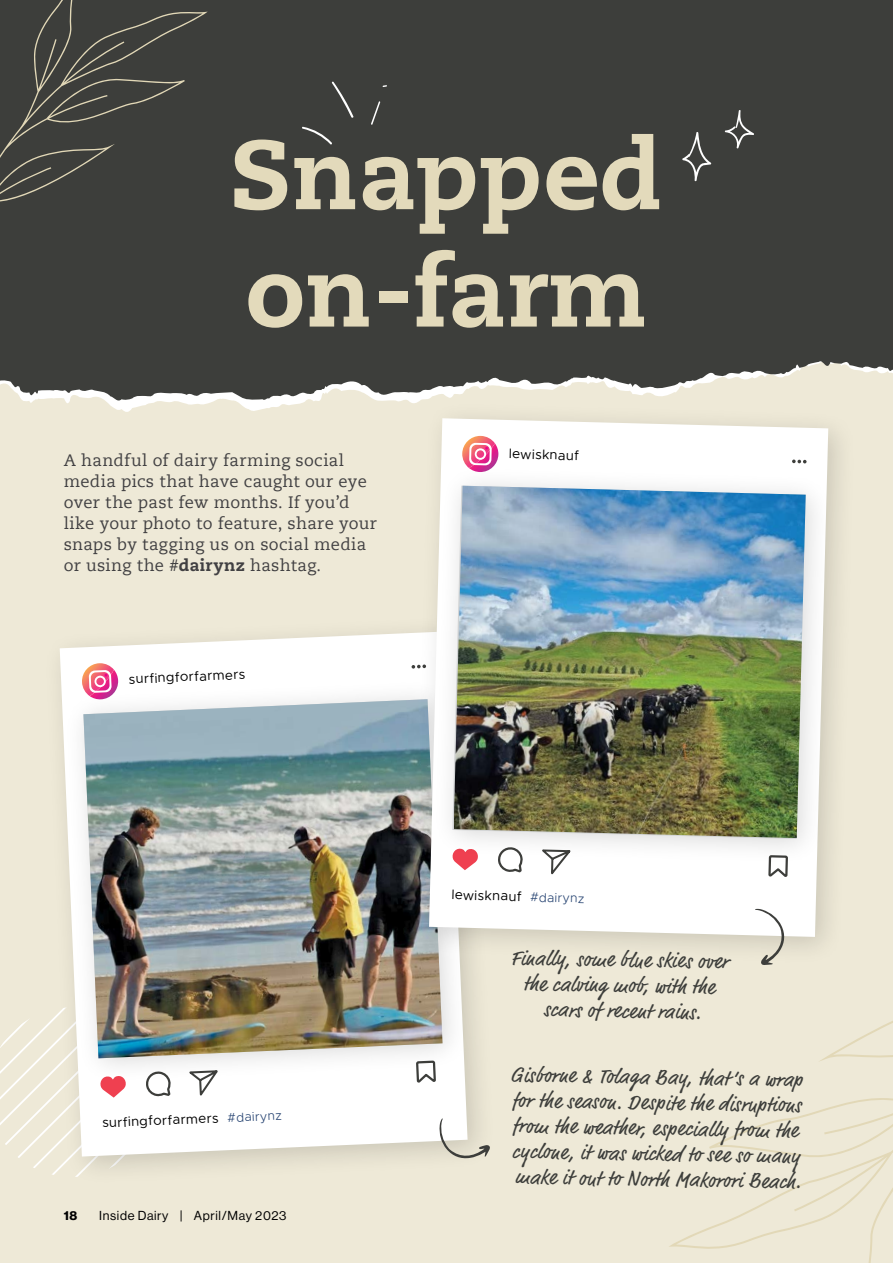
<style>
.page{position:relative;width:893px;height:1263px;background:#eee9d7}
.page>*{position:absolute;margin:0;border:0;box-sizing:border-box;transform-origin:0 0}
.t1{font:800 97.8px/117.3px "Caecilia LT Std";color:#e3dabb}
.t2{font:21px/25.5px "Market Pro";color:#3d3e3b}
.t3{font:16.5px/21px "Caecilia LT Std";letter-spacing:.02em;color:#414042}
.t4{font:13.5px "Metropolis";color:#000}
.t5{font:12.75px "N Haas Grotesk DS Pro 55 Rg";letter-spacing:.05em;color:#000}
.t6{font:300 12.75px "Metropolis";color:#274472}
.t7{font:12.75px "N Haas Grotesk DS Pro 75 Bd";color:#000}
.s1{font-weight:800}
.s2{font-weight:300;font-size:12.75px;color:#274472}
</style>
<div class="page">
<div style="left:0;top:0;width:893px;height:403px;background:#3d3e3b"></div>
<svg style="left:371px;top:101px;width:9px;height:24px"></svg>
<svg style="left:331px;top:81px;width:23px;height:37px"></svg>
<svg style="left:302px;top:127px;width:31px;height:18px"></svg>
<svg style="left:682px;top:131px;width:29px;height:51px"></svg>
<svg style="left:724px;top:110px;width:30px;height:39px"></svg>
<div style="left:0;top:0;width:208px;height:296px;background:#3d3e3b"></div>
<svg style="left:669px;top:1021px;width:224px;height:242px"></svg>
<svg style="left:60px;top:633px;width:355px;height:523px;background:#faf9f6"></svg>
<svg style="left:0;top:1007px;width:171px;height:170px"></svg>
<svg style="left:187px;top:1085px;width:34px;height:16px"></svg>
<svg style="left:82px;top:663px;width:37px;height:16px"></svg>
<div style="left:63px;top:679px;width:406px;height:406px;background:#000;opacity:.15"></div>
<img style="left:83px;top:699px;width:332px;height:359px">
<div style="left:411px;top:400px;width:446px;height:566px;background:#000;opacity:.15"></div>
<svg style="left:429px;top:418px;width:399px;height:519px;background:#f9f9f7"></svg>
<svg style="left:792px;top:459px;width:15px;height:4px"></svg>
<svg style="left:451px;top:865px;width:28px;height:5px"></svg>
<svg style="left:498px;top:865px;width:25px;height:9px"></svg>
<svg style="left:767px;top:865px;width:22px;height:14px"></svg>
<svg style="left:540px;top:865px;width:34px;height:14px"></svg>
<svg style="left:462px;top:436px;width:36px;height:29px"></svg>
<div style="left:432px;top:465px;width:400px;height:400px;background:#000;opacity:.15"></div>
<img style="left:454px;top:486px;width:352px;height:352px">
<svg style="left:755px;top:909px;width:30px;height:56px"></svg>
<svg style="left:415px;top:960px;width:75px;height:199px"></svg>
<h1 class="t1" style="left:230px;top:117px;width:434px">Snapped on-farm</h1>
<p class="t3" style="left:64px;top:450px;width:315px">A handful of dairy farming social media pics that have caught our eye over the past few months. If you’d like your photo to feature, share your snaps by tagging us on social media or using the #<span class="s1">dairynz</span> hashtag.</p>
<p class="t4" style="left:128px;top:671px;width:118px;rotate:-3deg">surfingforfarmers</p>
<p class="t4" style="left:509px;top:445px;width:71px;rotate:2deg">lewisknauf</p>
<p class="t4" style="left:102px;top:1115px;width:181px;rotate:-3deg">surfingforfarmers <span class="s2">#dairynz</span></p>
<p class="t7" style="left:64px;top:1208px;width:15px">18</p>
<p class="t5" style="left:99px;top:1209px;width:189px">Inside Dairy | April/May 2023</p>
<p class="t4" style="left:452px;top:886px;width:71px;rotate:2deg">lewisknauf</p>
<p class="t6" style="left:530px;top:889px;width:56px;rotate:1deg">#dairynz</p>
<p class="t2" style="left:511px;top:946px;width:219px;text-align:center;rotate:1deg">Finally, some blue skies over the calving mob, with the scars of recent rains.</p>
<p class="t2" style="left:511px;top:1063px;width:294px;rotate:1deg">Gisborne &amp; Tolaga Bay, that ’s a wrap for the season. Despite the disruptions from the weather, especially from the cyclone, it was wicked to see so many make it out to North Makorori Beach.</p>
</div>
